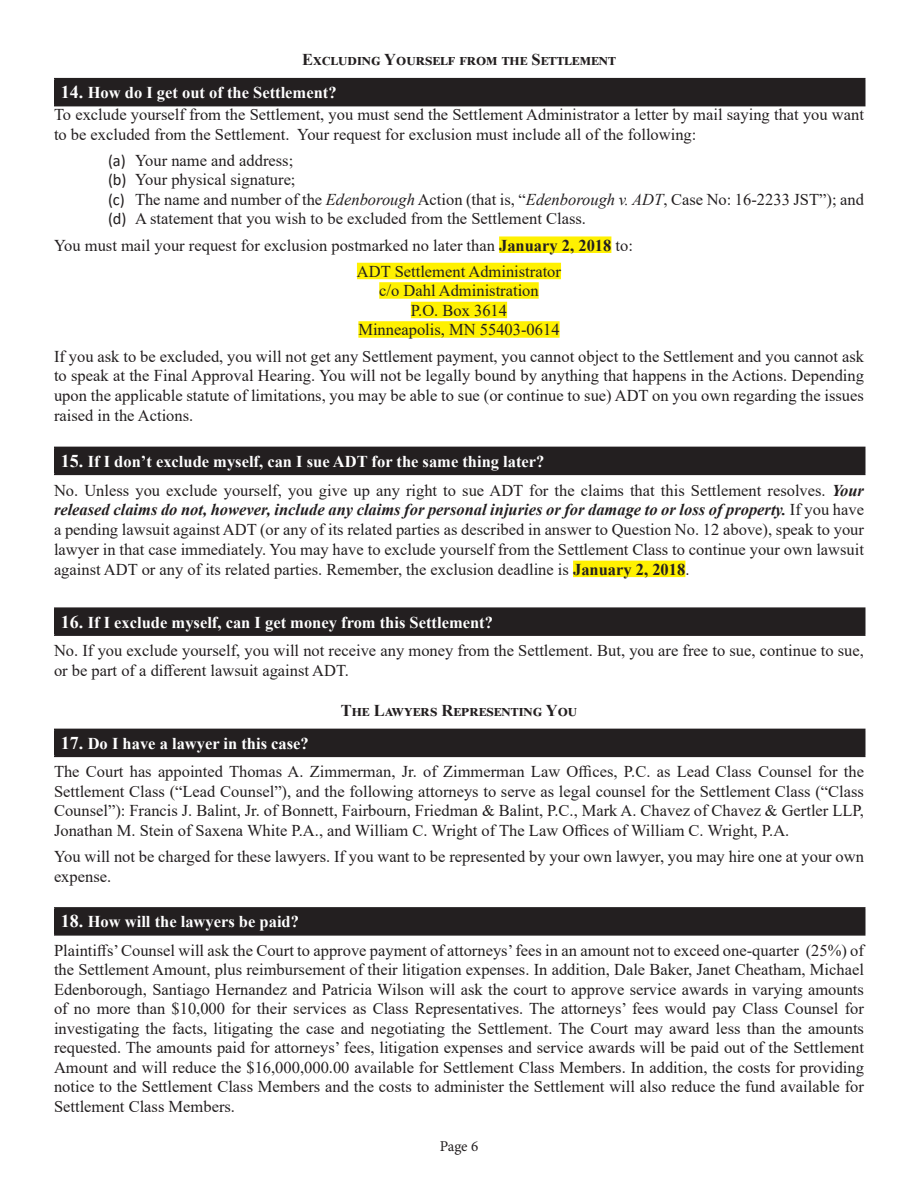
<style>
.page{position:relative;width:918px;height:1188px;background:#fff}
.page>*{position:absolute;margin:0;border:0;box-sizing:border-box;transform-origin:0 0}
.t1{font:16.5px/19.5px "Times New Roman";color:#231f20;text-align:justify}
.t2{font:700 16.5px "Times New Roman";color:#fff}
.t3{font:700 16.5px "Times New Roman";letter-spacing:.025em;color:#231f20}
.t4{font:15px "Minion Pro";color:#231f20}
.s1{font-size:18px}
.s2{font-family:"Calibri"}
.s3{font-style:italic}
.s4{font-weight:700}
.s5{font-weight:700;font-style:italic}
</style>
<div class="page">
<div style="left:499px;top:236px;width:112px;height:17px;background:#fff101"></div>
<div style="left:357px;top:263px;width:204px;height:16px;background:#fff101"></div>
<div style="left:379px;top:282px;width:160px;height:17px;background:#fff101"></div>
<div style="left:411px;top:302px;width:96px;height:16px;background:#fff101"></div>
<div style="left:358px;top:321px;width:202px;height:17px;background:#fff101"></div>
<div style="left:573px;top:561px;width:112px;height:16px;background:#fff101"></div>
<div style="left:55px;top:79px;width:810px;height:27px;background:#231f20"></div>
<hr style="left:54px;top:78px;width:812px;height:1px;background:#231f20">
<hr style="left:54px;top:79px;width:2px;height:26px;background:#231f20">
<hr style="left:864px;top:79px;width:2px;height:26px;background:#231f20">
<hr style="left:54px;top:105px;width:812px;height:1px;background:#231f20">
<div style="left:55px;top:447px;width:810px;height:27px;background:#231f20"></div>
<hr style="left:54px;top:447px;width:812px;height:1px;background:#231f20">
<hr style="left:54px;top:448px;width:2px;height:26px;background:#231f20">
<hr style="left:864px;top:448px;width:2px;height:26px;background:#231f20">
<hr style="left:54px;top:474px;width:812px;height:1px;background:#231f20">
<div style="left:55px;top:608px;width:810px;height:27px;background:#231f20"></div>
<hr style="left:54px;top:607px;width:812px;height:2px;background:#231f20">
<hr style="left:54px;top:609px;width:2px;height:25px;background:#231f20">
<hr style="left:864px;top:609px;width:2px;height:25px;background:#231f20">
<hr style="left:54px;top:634px;width:812px;height:2px;background:#231f20">
<div style="left:55px;top:729px;width:810px;height:27px;background:#231f20"></div>
<hr style="left:54px;top:729px;width:812px;height:1px;background:#231f20">
<hr style="left:54px;top:730px;width:2px;height:26px;background:#231f20">
<hr style="left:864px;top:730px;width:2px;height:26px;background:#231f20">
<hr style="left:54px;top:756px;width:812px;height:1px;background:#231f20">
<div style="left:55px;top:908px;width:810px;height:27px;background:#231f20"></div>
<hr style="left:54px;top:907px;width:812px;height:2px;background:#231f20">
<hr style="left:54px;top:909px;width:2px;height:25px;background:#231f20">
<hr style="left:864px;top:909px;width:2px;height:25px;background:#231f20">
<hr style="left:54px;top:934px;width:812px;height:2px;background:#231f20">
<p class="t3" style="left:302px;top:48px;width:315px">Excluding Yourself from the Settlement</p>
<p class="t2" style="left:61px;top:81px;width:277px"><span class="s1">14.</span> How do I get out of the Settlement?</p>
<p class="t1" style="left:54px;top:104px;width:812px">To exclude yourself from the Settlement, you must send the Settlement Administrator a letter by mail saying that you want to be excluded from the Settlement. Your request for exclusion must include all of the following:</p>
<p class="t1" style="left:108px;top:150px;width:187px"><span class="s2">(a)</span> Your name and address;</p>
<p class="t1" style="left:108px;top:170px;width:189px"><span class="s2">(b)</span> Your physical signature;</p>
<p class="t1" style="left:108px;top:189px;width:758px"><span class="s2">(c)</span> The name and number of the <span class="s3">Edenborough</span> Action (that is, “<span class="s3">Edenborough v. ADT</span>, Case No: 16-2233 JST”); and</p>
<p class="t1" style="left:108px;top:209px;width:479px"><span class="s2">(d)</span> A statement that you wish to be excluded from the Settlement Class.</p>
<p class="t1" style="left:54px;top:235px;width:580px">You must mail your request for exclusion postmarked no later than <span class="s4">January 2, 2018</span> to:</p>
<p class="t1" style="left:357px;top:261px;width:206px">ADT Settlement Administrator</p>
<p class="t1" style="left:379px;top:281px;width:161px">c/o Dahl Administration</p>
<p class="t1" style="left:411px;top:300px;width:98px">P.O. Box 3614</p>
<p class="t1" style="left:358px;top:320px;width:203px">Minneapolis, MN 55403-0614</p>
<p class="t1" style="left:54px;top:346px;width:812px">If you ask to be excluded, you will not get any Settlement payment, you cannot object to the Settlement and you cannot ask to speak at the Final Approval Hearing. You will not be legally bound by anything that happens in the Actions. Depending upon the applicable statute of limitations, you may be able to sue (or continue to sue) ADT on you own regarding the issues raised in the Actions.</p>
<p class="t2" style="left:61px;top:450px;width:485px"><span class="s1">15.</span> If I don’t exclude myself, can I sue ADT for the same thing later?</p>
<p class="t1" style="left:54px;top:480px;width:812px">No. Unless you exclude yourself, you give up any right to sue ADT for the claims that this Settlement resolves. <span class="s5">Your released claims do not, however, include any claims for personal injuries or for damage to or loss of property.</span> If you have a pending lawsuit against ADT (or any of its related parties as described in answer to Question No. 12 above), speak to your lawyer in that case immediately. You may have to exclude yourself from the Settlement Class to continue your own lawsuit against ADT or any of its related parties. Remember, the exclusion deadline is <span class="s4">January 2, 2018</span>.</p>
<p class="t2" style="left:61px;top:610px;width:434px"><span class="s1">16.</span> If I exclude myself, can I get money from this Settlement?</p>
<p class="t1" style="left:54px;top:641px;width:812px">No. If you exclude yourself, you will not receive any money from the Settlement. But, you are free to sue, continue to sue, or be part of a different lawsuit against ADT.</p>
<p class="t3" style="left:341px;top:698px;width:238px">The Lawyers Representing You</p>
<p class="t2" style="left:61px;top:732px;width:250px"><span class="s1">17.</span> Do I have a lawyer in this case?</p>
<p class="t1" style="left:54px;top:762px;width:812px">The Court has appointed Thomas A. Zimmerman, Jr. of Zimmerman Law Offices, P.C. as Lead Class Counsel for the Settlement Class (“Lead Counsel”), and the following attorneys to serve as legal counsel for the Settlement Class (“Class Counsel”): Francis J. Balint, Jr. of Bonnett, Fairbourn, Friedman &amp; Balint, P.C., Mark A. Chavez of Chavez &amp; Gertler LLP, Jonathan M. Stein of Saxena White P.A., and William C. Wright of The Law Offices of William C. Wright, P.A.</p>
<p class="t1" style="left:54px;top:846px;width:811px">You will not be charged for these lawyers. If you want to be represented by your own lawyer, you may hire one at your own expense.</p>
<p class="t2" style="left:61px;top:910px;width:240px"><span class="s1">18.</span> How will the lawyers be paid?</p>
<p class="t1" style="left:54px;top:940px;width:812px">Plaintiffs’ Counsel will ask the Court to approve payment of attorneys’ fees in an amount not to exceed one-quarter (25%) of the Settlement Amount, plus reimbursement of their litigation expenses. In addition, Dale Baker, Janet Cheatham, Michael Edenborough, Santiago Hernandez and Patricia Wilson will ask the court to approve service awards in varying amounts of no more than $10,000 for their services as Class Representatives. The attorneys’ fees would pay Class Counsel for investigating the facts, litigating the case and negotiating the Settlement. The Court may award less than the amounts requested. The amounts paid for attorneys’ fees, litigation expenses and service awards will be paid out of the Settlement Amount and will reduce the $16,000,000.00 available for Settlement Class Members. In addition, the costs for providing notice to the Settlement Class Members and the costs to administer the Settlement will also reduce the fund available for Settlement Class Members.</p>
<p class="t4" style="left:440px;top:1136px;width:40px">Page 6</p>
</div>
